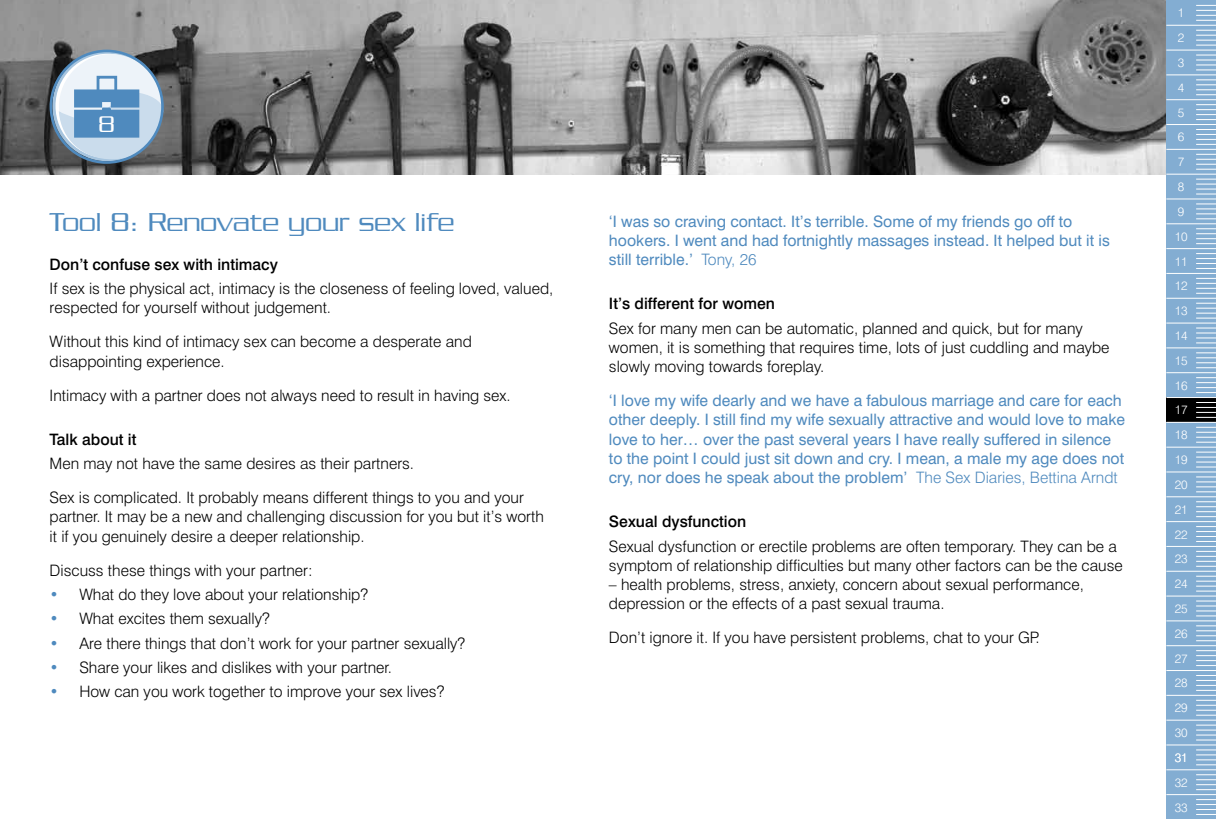
<style>
.page{position:relative;width:1216px;height:819px;background:#fff}
.page>*{position:absolute;margin:0;border:0;box-sizing:border-box;transform-origin:0 0}
.t1{font:300 28px "Serpentine";color:#4f8abe}
.t2{font:300 24.5px "Serpentine";color:#fff}
.t3{font:300 15.75px/19.2px "Swiss 721 BT";color:#000}
.t4{font:15.75px/19.2px "Swiss 721 BT";color:#4f8abe}
.t5{font:500 15.75px "Swiss 721 BT";color:#000}
.t6{font:300 12.25px/24.8px "Swiss 721 BT";color:#fff;text-align:justify}
.s1{color:#4f8abe}
.s2{font-weight:300}
</style>
<div class="page">
<img style="left:0;top:0;width:1166px;height:174px">
<svg style="left:54px;top:52px;width:107px;height:108px"></svg>
<div style="left:59px;top:54px;width:103px;height:104px;background:#edf3f9;border-radius:50%"></div>
<div style="left:50px;top:50px;width:114px;height:114px;border:3px solid #4f8abe;border-radius:50%"></div>
<svg style="left:58px;top:88px;width:109px;height:72px;background:#8babc7"></svg>
<div style="left:97px;top:76px;width:20px;height:21px;border:3px solid #4f8abe"></div>
<div style="left:1166px;top:0;width:49px;height:819px;background:#83add2"></div>
<svg style="left:1196px;top:5px;width:19px;height:16px"></svg>
<div style="left:1166px;top:397px;width:49px;height:25px;background:#000"></div>
<svg style="left:1196px;top:30px;width:19px;height:16px"></svg>
<svg style="left:1196px;top:55px;width:19px;height:15px"></svg>
<svg style="left:1196px;top:79px;width:19px;height:16px"></svg>
<svg style="left:1196px;top:104px;width:19px;height:16px"></svg>
<svg style="left:1196px;top:129px;width:19px;height:16px"></svg>
<svg style="left:1196px;top:154px;width:19px;height:16px"></svg>
<svg style="left:1196px;top:179px;width:19px;height:15px"></svg>
<svg style="left:1196px;top:203px;width:19px;height:16px"></svg>
<svg style="left:1196px;top:228px;width:19px;height:16px"></svg>
<svg style="left:1196px;top:253px;width:19px;height:16px"></svg>
<svg style="left:1196px;top:278px;width:19px;height:16px"></svg>
<svg style="left:1196px;top:303px;width:19px;height:15px"></svg>
<svg style="left:1196px;top:327px;width:19px;height:16px"></svg>
<svg style="left:1196px;top:352px;width:19px;height:16px"></svg>
<svg style="left:1196px;top:377px;width:19px;height:16px"></svg>
<svg style="left:1196px;top:402px;width:19px;height:16px"></svg>
<svg style="left:1196px;top:427px;width:19px;height:15px"></svg>
<svg style="left:1196px;top:451px;width:19px;height:16px"></svg>
<svg style="left:1196px;top:476px;width:19px;height:16px"></svg>
<svg style="left:1196px;top:501px;width:19px;height:16px"></svg>
<svg style="left:1196px;top:600px;width:19px;height:16px"></svg>
<svg style="left:1196px;top:526px;width:19px;height:16px"></svg>
<svg style="left:1196px;top:625px;width:19px;height:16px"></svg>
<svg style="left:1196px;top:551px;width:19px;height:16px"></svg>
<svg style="left:1196px;top:650px;width:19px;height:16px"></svg>
<svg style="left:1196px;top:575px;width:19px;height:16px"></svg>
<svg style="left:1196px;top:675px;width:19px;height:16px"></svg>
<svg style="left:1196px;top:699px;width:19px;height:16px"></svg>
<svg style="left:1196px;top:724px;width:19px;height:16px"></svg>
<svg style="left:1196px;top:749px;width:19px;height:16px"></svg>
<svg style="left:1196px;top:774px;width:19px;height:16px"></svg>
<svg style="left:1196px;top:799px;width:19px;height:16px"></svg>
<hr style="left:1166px;top:50px;width:49px;height:1px;background:#fff">
<hr style="left:1166px;top:74px;width:49px;height:1px;background:#fff">
<hr style="left:1166px;top:99px;width:49px;height:1px;background:#fff">
<hr style="left:1166px;top:124px;width:49px;height:1px;background:#fff">
<hr style="left:1166px;top:149px;width:49px;height:1px;background:#fff">
<hr style="left:1166px;top:174px;width:49px;height:1px;background:#fff">
<hr style="left:1166px;top:198px;width:49px;height:1px;background:#fff">
<hr style="left:1166px;top:223px;width:49px;height:1px;background:#fff">
<hr style="left:1166px;top:248px;width:49px;height:1px;background:#fff">
<hr style="left:1166px;top:273px;width:49px;height:1px;background:#fff">
<hr style="left:1166px;top:298px;width:49px;height:1px;background:#fff">
<hr style="left:1166px;top:322px;width:49px;height:1px;background:#fff">
<hr style="left:1166px;top:347px;width:49px;height:1px;background:#fff">
<hr style="left:1166px;top:372px;width:49px;height:1px;background:#fff">
<hr style="left:1166px;top:397px;width:49px;height:1px;background:#fff">
<hr style="left:1166px;top:422px;width:49px;height:1px;background:#fff">
<hr style="left:1166px;top:446px;width:49px;height:1px;background:#fff">
<hr style="left:1166px;top:471px;width:49px;height:1px;background:#fff">
<hr style="left:1166px;top:496px;width:49px;height:1px;background:#fff">
<hr style="left:1166px;top:595px;width:49px;height:1px;background:#fff">
<hr style="left:1166px;top:521px;width:49px;height:1px;background:#fff">
<hr style="left:1166px;top:620px;width:49px;height:1px;background:#fff">
<hr style="left:1166px;top:546px;width:49px;height:1px;background:#fff">
<hr style="left:1166px;top:645px;width:49px;height:1px;background:#fff">
<hr style="left:1166px;top:570px;width:49px;height:1px;background:#fff">
<hr style="left:1166px;top:670px;width:49px;height:1px;background:#fff">
<hr style="left:1166px;top:694px;width:49px;height:1px;background:#fff">
<hr style="left:1166px;top:719px;width:49px;height:1px;background:#fff">
<hr style="left:1166px;top:744px;width:49px;height:1px;background:#fff">
<hr style="left:1166px;top:769px;width:49px;height:1px;background:#fff">
<hr style="left:1166px;top:794px;width:49px;height:1px;background:#fff">
<hr style="left:1166px;top:25px;width:49px;height:1px;background:#fff">
<h2 class="t2" style="left:98px;top:110px;width:18px">8</h2>
<h1 class="t1" style="left:50px;top:206px;width:406px">Tool 8: Renovate your sex life</h1>
<p class="t5" style="left:50px;top:254px;width:230px">Don’t confuse sex with intimacy</p>
<p class="t3" style="left:50px;top:278px;width:505px">If sex is the physical act, intimacy is the closeness of feeling loved, valued, respected for yourself without judgement.</p>
<p class="t3" style="left:50px;top:332px;width:423px">Without this kind of intimacy sex can become a desperate and disappointing experience.</p>
<p class="t3" style="left:50px;top:385px;width:462px">Intimacy with a partner does not always need to result in having sex.</p>
<p class="t5" style="left:50px;top:429px;width:88px">Talk about it</p>
<p class="t3" style="left:50px;top:446px;width:475px;line-height:34.1px">Men may not have the same desires as their partners.<br>Sex is complicated. It probably means different things to you and your</p>
<p class="t3" style="left:50px;top:507px;width:496px">partner. It may be a new and challenging discussion for you but it’s worth it if you genuinely desire a deeper relationship.</p>
<p class="t3" style="left:50px;top:560px;width:264px">Discuss these things with your partner:</p>
<p class="t3" style="left:50px;top:584px;width:320px"><span class="s1">•</span> What do they love about your relationship?</p>
<p class="t3" style="left:50px;top:609px;width:222px"><span class="s1">•</span> What excites them sexually?</p>
<p class="t3" style="left:50px;top:633px;width:417px"><span class="s1">•</span> Are there things that don’t work for your partner sexually?</p>
<p class="t3" style="left:50px;top:657px;width:344px"><span class="s1">•</span> Share your likes and dislikes with your partner.</p>
<p class="t3" style="left:50px;top:681px;width:396px"><span class="s1">•</span> How can you work together to improve your sex lives?</p>
<p class="t4" style="left:609px;top:211px;width:502px">‘I was so craving contact. It’s terrible. Some of my friends go off to hookers. I went and had fortnightly massages instead. It helped but it is still terrible.’ <span class="s2">Tony, 26</span></p>
<p class="t5" style="left:609px;top:294px;width:167px">It’s different for women</p>
<p class="t3" style="left:609px;top:318px;width:502px">Sex for many men can be automatic, planned and quick, but for many women, it is something that requires time, lots of just cuddling and maybe slowly moving towards foreplay.</p>
<p class="t4" style="left:609px;top:391px;width:517px">‘I love my wife dearly and we have a fabulous marriage and care for each other deeply. I still find my wife sexually attractive and would love to make love to her… over the past several years I have really suffered in silence to the point I could just sit down and cry. I mean, a male my age does not cry, nor does he speak about the problem’ <span class="s2">The Sex Diaries, Bettina Arndt</span></p>
<p class="t5" style="left:609px;top:512px;width:139px">Sexual dysfunction</p>
<p class="t3" style="left:609px;top:536px;width:515px">Sexual dysfunction or erectile problems are often temporary. They can be a symptom of relationship difficulties but many other factors can be the cause</p>
<p class="t3" style="left:609px;top:574px;width:476px">– health problems, stress, anxiety, concern about sexual performance, depression or the effects of a past sexual trauma.</p>
<p class="t3" style="left:609px;top:628px;width:432px">Don’t ignore it. If you have persistent problems, chat to your GP.</p>
<p class="t6" style="left:1174px;top:0;width:15px;text-align:left">1<br>2<br>3<br>4<br>5<br>6<br>7<br>8<br>9<br>10<br>11</p>
<p class="t6" style="left:1174px;top:273px;width:15px">12</p>
<p class="t6" style="left:1174px;top:298px;width:15px">13<br>14<br>15<br>16<br>17<br>18<br>19<br>20<br>21</p>
<p class="t6" style="left:1174px;top:521px;width:15px">22</p>
<p class="t6" style="left:1174px;top:546px;width:15px">23</p>
<p class="t6" style="left:1174px;top:571px;width:15px">24</p>
<p class="t6" style="left:1174px;top:596px;width:15px">25</p>
<p class="t6" style="left:1174px;top:621px;width:15px">26</p>
<p class="t6" style="left:1174px;top:645px;width:15px">27</p>
<p class="t6" style="left:1174px;top:670px;width:15px">28<br>29<br>30<br>31<br>32<br>33</p>
</div>
